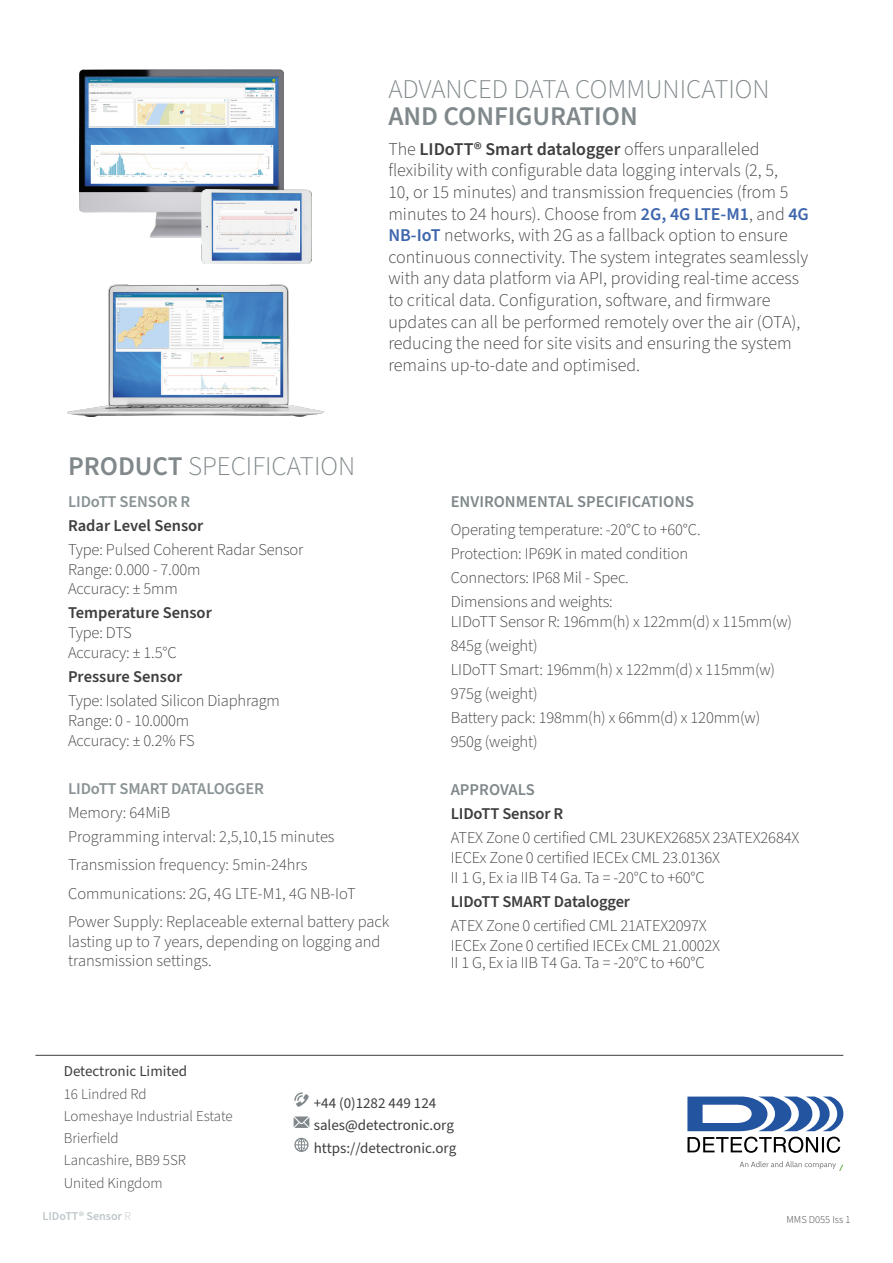
<style>
.page{position:relative;width:893px;height:1263px;background:#fff}
.page>*{position:absolute;margin:0;border:0;box-sizing:border-box;transform-origin:0 0}
.detect_copycopy{font:300 27px/27px "Source Sans Pro";color:#80888b}
.detect_copycopy-2{font:300 18px/21.6px "Source Sans Pro";color:#3e3e3f}
.detect_copycopy-3{font:300 16.5px/19.8px "Source Sans Pro";letter-spacing:-.01em;color:#3e3e3f}
.detect_copycopy-4{font:600 16.5px "Source Sans Pro";letter-spacing:-.01em;color:#3e3e3f}
.detect_copycopy-5{font:600 16.5px "Source Sans Pro";color:#80888b}
.detect_copycopy-6{font:600 16.5px "Source Sans Pro";letter-spacing:-.01em;color:#8a9395}
.detect_copycopy-7{font:15px "Source Sans Pro";color:#3e3e3f}
.detect_copycopy-8{font:300 15px "Source Sans Pro";color:#3e3e3f}
.detect_copycopy-9{font:600 12px "Source Sans Pro";color:#c0c8cb}
.detect_copycopy-10{font:300 10.5px "Source Sans Pro";color:#3e3e3f}
.s1{font-weight:600}
.s2{font-weight:600;color:#3e66ad}
.s3{font-weight:300}
</style>
<div class="page">
<hr style="left:35px;top:1055px;width:808px;height:1px;background:#3e3e3f">
<svg style="left:294px;top:1092px;width:15px;height:15px"></svg>
<svg style="left:294px;top:1116px;width:15px;height:12px"></svg>
<svg style="left:294px;top:1138px;width:15px;height:14px"></svg>
<img style="left:80px;top:70px;width:204px;height:168px">
<img style="left:68px;top:284px;width:256px;height:132px">
<img style="left:202px;top:190px;width:110px;height:73px">
<svg style="left:687px;top:1096px;width:156px;height:57px"></svg>
<svg style="left:740px;top:1161px;width:103px;height:9px"></svg>
<p class="detect_copycopy" style="left:68px;top:454px;width:289px"><span class="s1">PRODUCT</span> SPECIFICATION</p>
<p class="detect_copycopy" style="left:388px;top:76px;width:383px">ADVANCED DATA COMMUNICATION<br><span class="s1">AND CONFIGURATION</span></p>
<p class="detect_copycopy-2" style="left:388px;top:138px;width:422px">The <span class="s1">LIDoTT® Smart datalogger</span> offers unparalleled flexibility with configurable data logging intervals (2, 5,<br>10, or 15 minutes) and transmission frequencies (from 5 minutes to 24 hours). Choose from <span class="s2">2G, 4G LTE-M1</span>, and <span class="s2">4G NB-IoT</span> networks, with 2G as a fallback option to ensure continuous connectivity. The system integrates seamlessly with any data platform via API, providing real-time access to critical data. Configuration, software, and firmware updates can all be performed remotely over the air (OTA), reducing the need for site visits and ensuring the system remains up-to-date and optimised.</p>
<p class="detect_copycopy-6" style="left:68px;top:490px;width:124px">LIDoTT SENSOR R</p>
<p class="detect_copycopy-4" style="left:68px;top:514px;width:137px">Radar Level Sensor</p>
<p class="detect_copycopy-3" style="left:68px;top:540px;width:237px">Type: Pulsed Coherent Radar Sensor<br>Range: 0.000 - 7.00m<br>Accuracy: ± 5mm</p>
<p class="detect_copycopy-3" style="left:68px;top:603px;width:145px"><span class="s1">Temperature Sensor<br></span>Type: DTS<br>Accuracy: ± 1.5°C</p>
<p class="detect_copycopy-4" style="left:68px;top:665px;width:116px">Pressure Sensor</p>
<p class="detect_copycopy-3" style="left:68px;top:691px;width:213px">Type: Isolated Silicon Diaphragm<br>Range: 0 - 10.000m<br>Accuracy: ± 0.2% FS</p>
<p class="detect_copycopy-6" style="left:68px;top:777px;width:197px">LIDoTT SMART DATALOGGER</p>
<p class="detect_copycopy-3" style="left:68px;top:803px;width:104px">Memory: 64MiB</p>
<p class="detect_copycopy-3" style="left:68px;top:827px;width:268px">Programming interval: 2,5,10,15 minutes</p>
<p class="detect_copycopy-3" style="left:68px;top:855px;width:241px">Transmission frequency: 5min-24hrs</p>
<p class="detect_copycopy-3" style="left:68px;top:884px;width:289px">Communications: 2G, 4G LTE-M1, 4G NB-IoT</p>
<p class="detect_copycopy-3" style="left:68px;top:912px;width:323px">Power Supply: Replaceable external battery pack lasting up to 7 years, depending on logging and transmission settings.</p>
<p class="detect_copycopy-5" style="left:451px;top:490px;width:245px">ENVIRONMENTAL SPECIFICATIONS</p>
<p class="detect_copycopy-3" style="left:451px;top:520px;width:251px">Operating temperature: -20°C to +60°C.</p>
<p class="detect_copycopy-3" style="left:451px;top:544px;width:239px">Protection: IP69K in mated condition</p>
<p class="detect_copycopy-3" style="left:451px;top:568px;width:180px">Connectors: IP68 Mil - Spec.</p>
<p class="detect_copycopy-3" style="left:451px;top:592px;width:343px">Dimensions and weights:<br>LIDoTT Sensor R: 196mm(h) x 122mm(d) x 115mm(w)</p>
<p class="detect_copycopy-3" style="left:451px;top:636px;width:88px">845g (weight)</p>
<p class="detect_copycopy-3" style="left:451px;top:660px;width:326px">LIDoTT Smart: 196mm(h) x 122mm(d) x 115mm(w)</p>
<p class="detect_copycopy-3" style="left:451px;top:684px;width:88px">975g (weight)</p>
<p class="detect_copycopy-3" style="left:451px;top:708px;width:311px">Battery pack: 198mm(h) x 66mm(d) x 120mm(w)</p>
<p class="detect_copycopy-3" style="left:451px;top:732px;width:88px">950g (weight)</p>
<p class="detect_copycopy-5" style="left:451px;top:779px;width:86px">APPROVALS</p>
<p class="detect_copycopy-4" style="left:451px;top:803px;width:114px">LIDoTT Sensor R</p>
<p class="detect_copycopy-3" style="left:451px;top:828px;width:350px">ATEX Zone 0 certified CML 23UKEX2685X 23ATEX2684X<br>IECEx Zone 0 certified IECEx CML 23.0136X<br>II 1 G, Ex ia IIB T4 Ga. Ta = -20°C to +60°C</p>
<p class="detect_copycopy-4" style="left:451px;top:890px;width:181px">LIDoTT SMART Datalogger</p>
<p class="detect_copycopy-3" style="left:451px;top:916px;width:271px">ATEX Zone 0 certified CML 21ATEX2097X<br>IECEx Zone 0 certified IECEx CML 21.0002X</p>
<p class="detect_copycopy-3" style="left:451px;top:953px;width:256px">II 1 G, Ex ia IIB T4 Ga. Ta = -20°C to +60°C</p>
<p class="detect_copycopy-7" style="left:64px;top:1061px;width:125px">Detectronic Limited</p>
<p class="detect_copycopy-8" style="left:64px;top:1084px;width:84px">16 Lindred Rd</p>
<p class="detect_copycopy-8" style="left:64px;top:1106px;width:170px">Lomeshaye Industrial Estate</p>
<p class="detect_copycopy-8" style="left:64px;top:1128px;width:56px">Brierfield</p>
<p class="detect_copycopy-8" style="left:64px;top:1150px;width:124px">Lancashire, BB9 5SR</p>
<p class="detect_copycopy-8" style="left:64px;top:1173px;width:100px">United Kingdom</p>
<p class="detect_copycopy-7" style="left:314px;top:1093px;width:124px">+44 (0)1282 449 124</p>
<p class="detect_copycopy-7" style="left:314px;top:1115px;width:142px">sales@detectronic.org</p>
<p class="detect_copycopy-7" style="left:314px;top:1138px;width:144px">https://detectronic.org</p>
<p class="detect_copycopy-9" style="left:43px;top:1208px;width:90px">LIDoTT® Sensor <span class="s3">R</span></p>
<p class="detect_copycopy-10" style="left:786px;top:1212px;width:65px">MMS D055 Iss 1</p>
</div>
